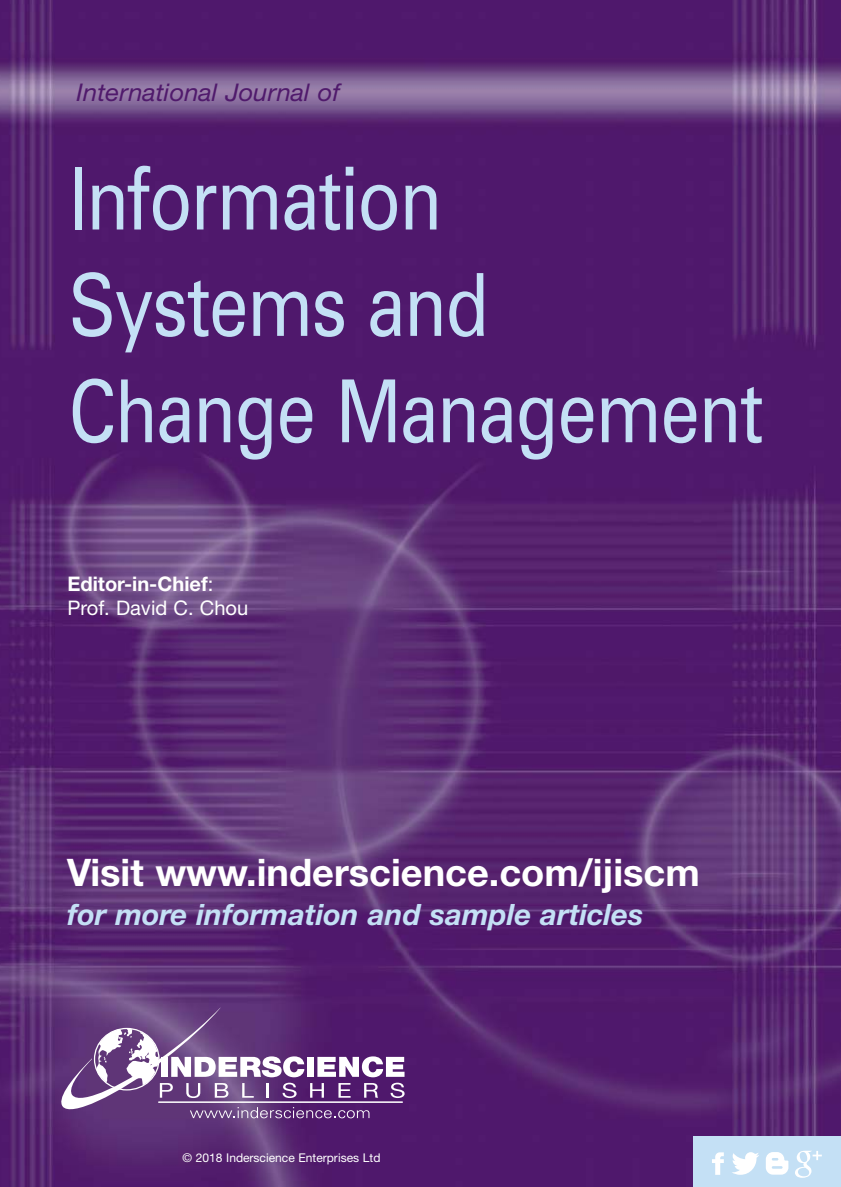
<style>
.page{position:relative;width:841px;height:1187px;background:#fff}
.page>*{position:absolute;margin:0;border:0;box-sizing:border-box;transform-origin:0 0}
.t1{font:87.2px/106.4px "Zurich BT";letter-spacing:-.01em;color:#c4e0f5;scale:.82 1}
.t2{font:700 38px "Helvetica Neue";color:#fff}
.t3{font:italic 700 29.4px "Helvetica Neue";color:#c4e0f5}
.t4{font:italic 24.4px "Helvetica Neue";color:#501a6c;scale:1.05 1}
.t5{font:20px/24.4px "Helvetica Neue";color:#fff}
.t6{font:12px "Helvetica Neue";color:#fff}
.s1{font-weight:700}
</style>
<div class="page">
<img style="left:0;top:0;width:840px;height:1186px">
<svg style="left:61px;top:1007px;width:343px;height:111px"></svg>
<div style="left:693px;top:1135px;width:147px;height:51px;background:#c4e0f5"></div>
<svg style="left:712px;top:1152px;width:11px;height:22px"></svg>
<svg style="left:732px;top:1152px;width:27px;height:22px"></svg>
<svg style="left:765px;top:1152px;width:23px;height:22px"></svg>
<svg style="left:795px;top:1150px;width:26px;height:27px"></svg>
<p class="t4" style="left:77px;top:84px;width:252px">International Journal of</p>
<p class="t1" style="left:69px;top:152px;width:848px">Information<br>Systems and<br>Change Management</p>
<p class="t5" style="left:67px;top:573px;width:182px"><span class="s1">Editor-in-Chief</span>:<br>Prof. David C. Chou</p>
<p class="t2" style="left:67px;top:858px;width:634px">Visit www.inderscience.com/ijiscm</p>
<p class="t3" style="left:67px;top:904px;width:577px">for more information and sample articles</p>
<p class="t6" style="left:182px;top:1152px;width:199px">© 2018 Inderscience Enterprises Ltd</p>
</div>
